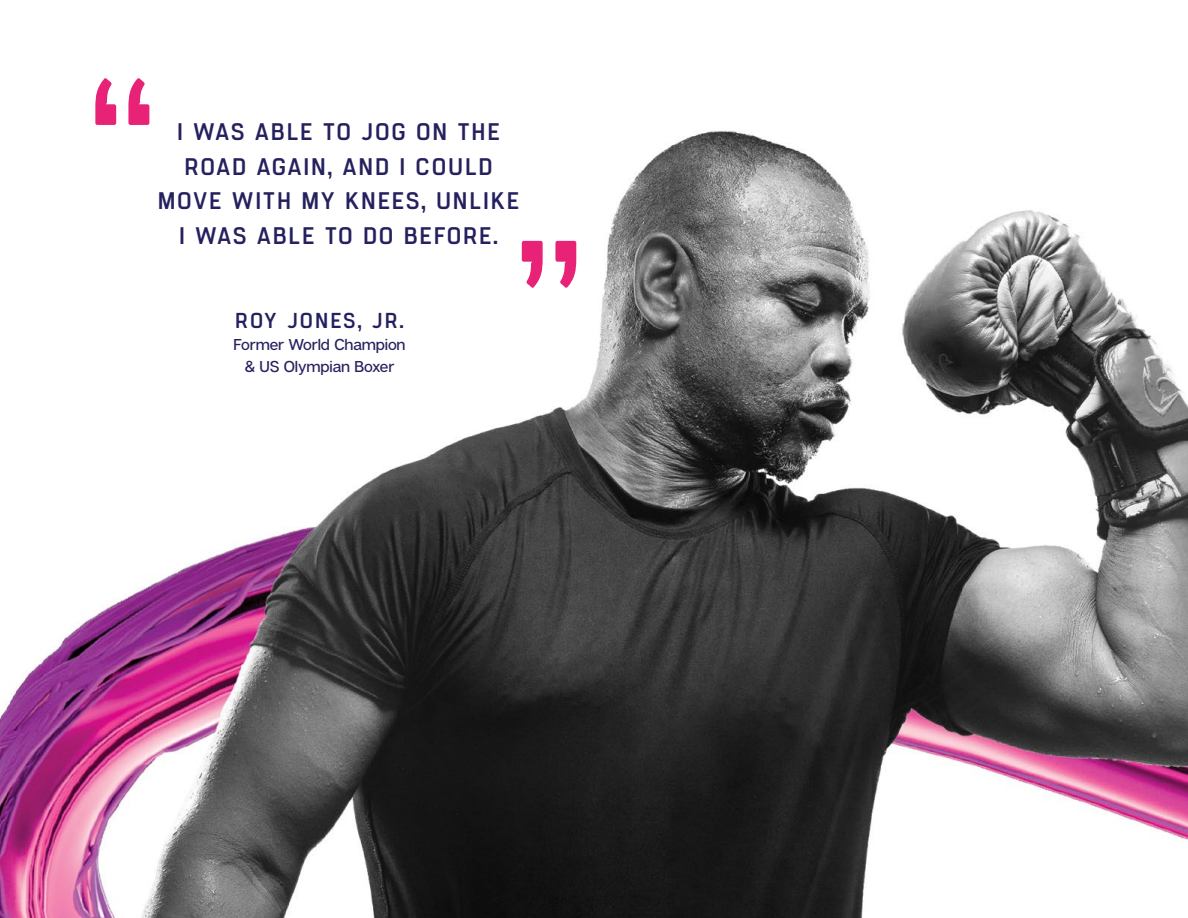
<style>
.page{position:relative;width:1188px;height:918px;background:#fff}
.page>*{position:absolute;margin:0;border:0;box-sizing:border-box;transform-origin:0 0}
.t1{font:700 156.6px "Manifold CF";color:#e82276}
.t2{font:700 24px/34.5px "Manifold CF";letter-spacing:.07em;color:#25215f;text-align:center}
.t3{font:700 21.6px "Manifold CF";letter-spacing:.09em;color:#25215f}
.t4{font:600 15.75px "Articulat CF";letter-spacing:-.01em;color:#25215f}
</style>
<div class="page">
<img style="left:0;top:131px;width:1188px;height:787px">
<h1 class="t1" style="left:88px;top:43px;width:70px">“</h1>
<p class="t2" style="left:158px;top:117px;width:363px">I WAS ABLE TO JOG ON THE<br>ROAD AGAIN, AND I COULD<br>MOVE WITH MY KNEES, UNLIKE<br>I WAS ABLE TO DO BEFORE.</p>
<h1 class="t1" style="left:514px;top:207px;width:73px">”</h1>
<p class="t3" style="left:235px;top:308px;width:170px">ROY JONES, JR.</p>
<p class="t4" style="left:245px;top:357px;width:151px">&amp; US Olympian Boxer</p>
<p class="t4" style="left:233px;top:335px;width:174px">Former World Champion</p>
</div>
